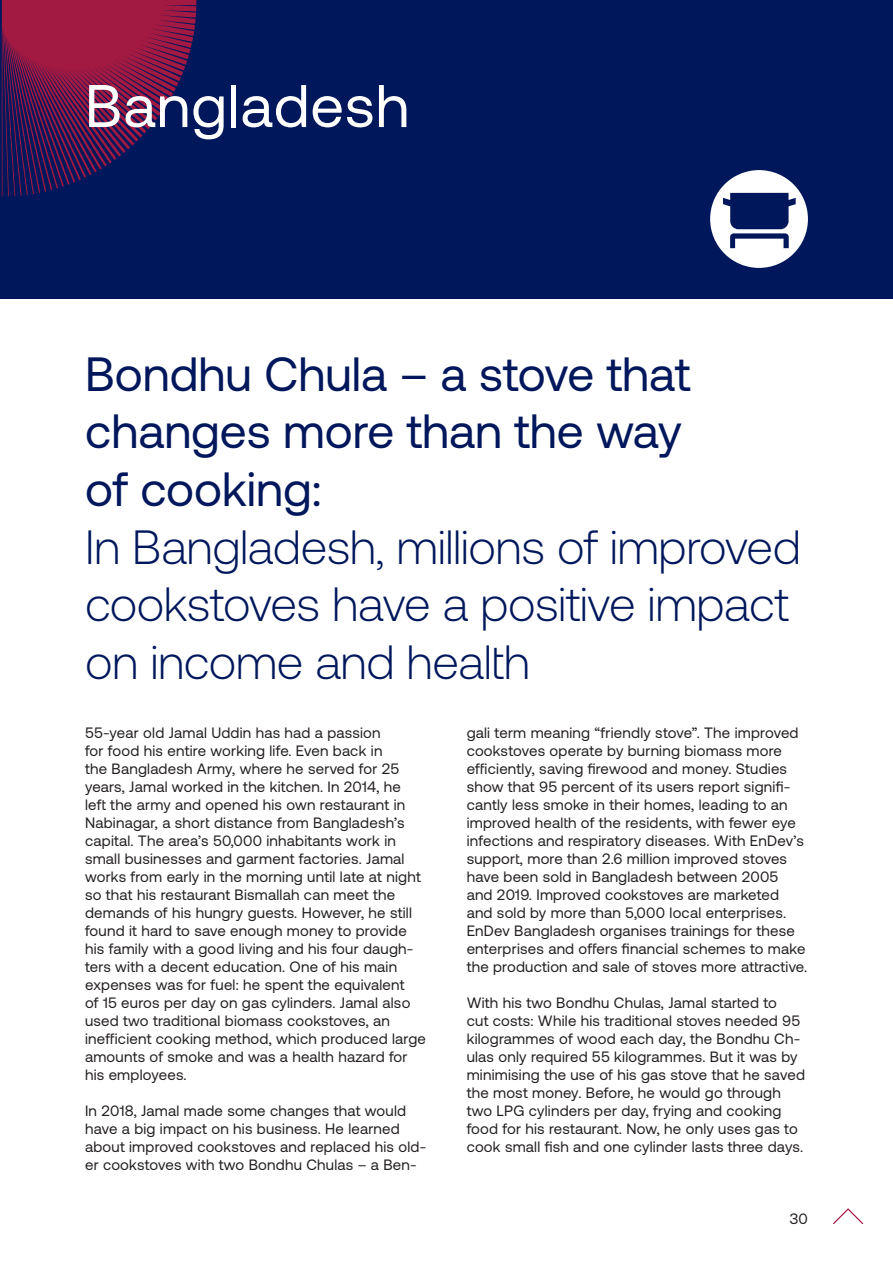
<style>
.page{position:relative;width:893px;height:1263px;background:#fff}
.page>*{position:absolute;margin:0;border:0;box-sizing:border-box;transform-origin:0 0}
.Flisstext{font:60px "Aeonik";letter-spacing:.015em;color:#fff}
.Flisstext-2{font:300 48px/57.6px "Aeonik";letter-spacing:-.01em;color:#00175c}
.Flisstext-3{font:48px/57.6px "Aeonik";color:#00175c}
.Flisstext-4{font:15px/18px "Aeonik";letter-spacing:.015em;color:#231f20}
.Liste_1{font:15px "Aeonik";color:#231f20}
</style>
<div class="page">
<div style="left:0;top:0;width:893px;height:299px;background:#00175c"></div>
<svg style="left:2px;top:0;width:194px;height:197px"></svg>
<svg style="left:710px;top:170px;width:98px;height:98px"></svg>
<svg style="left:833px;top:1208px;width:31px;height:17px"></svg>
<p class="Flisstext" style="left:85px;top:73px;width:326px">Bangladesh</p>
<p class="Flisstext-3" style="left:85px;top:345px;width:605px">Bondhu Chula – a stove that changes more than the way of cooking:</p>
<p class="Flisstext-2" style="left:85px;top:518px;width:717px">In Bangladesh, millions of improved cookstoves have a positive impact on income and health</p>
<p class="Flisstext-4" style="left:85px;top:724px;width:342px">55-year old Jamal Uddin has had a passion<br>for food his entire working life. Even back in<br>the Bangladesh Army, where he served for 25 years, Jamal worked in the kitchen. In 2014, he<br>left the army and opened his own restaurant in Nabinagar, a short distance from Bangladesh’s capital. The area’s 50,000 inhabitants work in small businesses and garment factories. Jamal works from early in the morning until late at night so that his restaurant Bismallah can meet the demands of his hungry guests. However, he still found it hard to save enough money to provide his family with a good living and his four daugh&shy;ters with a decent education. One of his main expenses was for fuel: he spent the equivalent<br>of 15 euros per day on gas cylinders. Jamal also used two traditional biomass cookstoves, an inefficient cooking method, which produced large amounts of smoke and was a health hazard for his employees.</p>
<p class="Flisstext-4" style="left:85px;top:1102px;width:343px">In 2018, Jamal made some changes that would have a big impact on his business. He learned about improved cookstoves and replaced his old&shy;er cookstoves with two Bondhu Chulas – a Ben-</p>
<p class="Flisstext-4" style="left:467px;top:724px;width:342px">gali term meaning “friendly stove”. The improved cookstoves operate by burning biomass more efficiently, saving firewood and money. Studies show that 95 percent of its users report signifi&shy;cantly less smoke in their homes, leading to an improved health of the residents, with fewer eye infections and respiratory diseases. With EnDev’s support, more than 2.6 million improved stoves have been sold in Bangladesh between 2005 and 2019. Improved cookstoves are marketed and sold by more than 5,000 local enterprises.<br>EnDev Bangladesh organises trainings for these enterprises and offers financial schemes to make the production and sale of stoves more attractive.</p>
<p class="Flisstext-4" style="left:467px;top:994px;width:340px">With his two Bondhu Chulas, Jamal started to<br>cut costs: While his traditional stoves needed 95 kilogrammes of wood each day, the Bondhu Ch&shy;ulas only required 55 kilogrammes. But it was by minimising the use of his gas stove that he saved the most money. Before, he would go through two LPG cylinders per day, frying and cooking food for his restaurant. Now, he only uses gas to cook small fish and one cylinder lasts three days.</p>
<p class="Liste_1" style="left:789px;top:1211px;width:20px">30</p>
</div>
